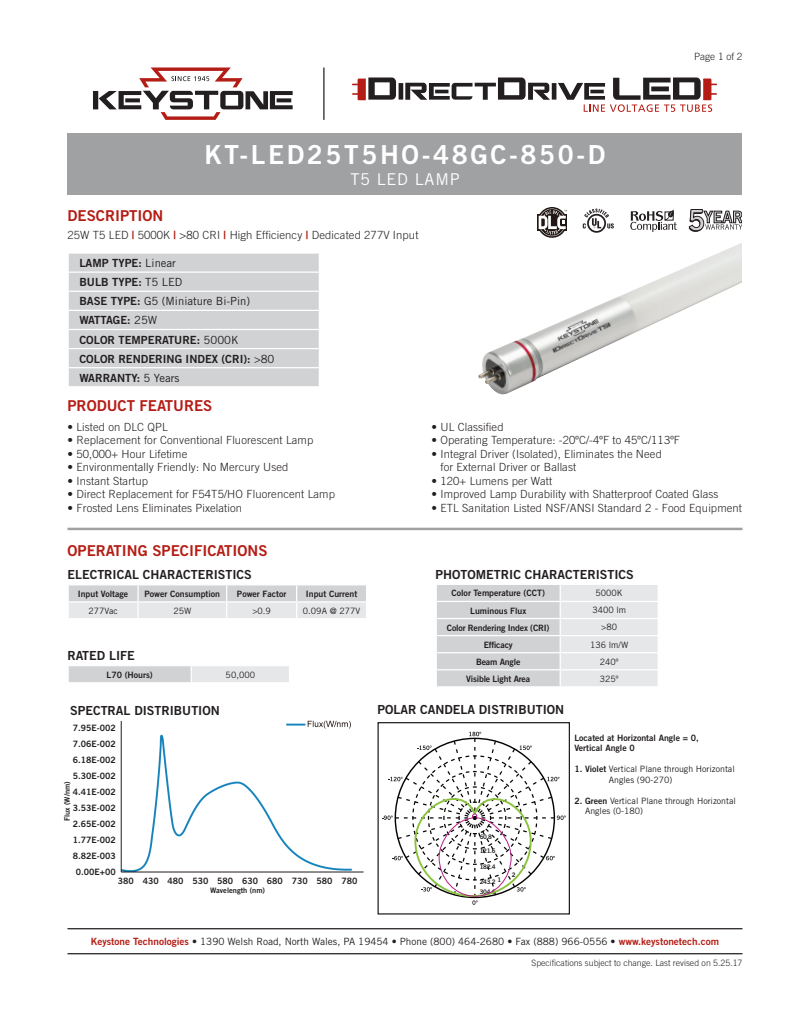
<style>
.page{position:relative;width:810px;height:1035px;background:#fff}
.page>*{position:absolute;margin:0;border:0;box-sizing:border-box;transform-origin:0 0}
.t1{font:26.25px "Trade Gothic Bold Two";letter-spacing:.1em;color:#fff}
.t2{font:16.25px "Trade Gothic";letter-spacing:.05em;color:#fff}
.t3{font:15px "Trade Gothic Bold Two";color:#b41d15}
.t4{font:12.5px "Trade Gothic Bold Two";color:#231f20}
.t5{font:300 11.25px/13.5px "Trade Gothic";letter-spacing:.01em;color:#231f20}
.t6{font:11.25px/19.1px "Trade Gothic Bold Two";color:#231f20}
.t7{font:11.25px "Trade Gothic";color:#231f20}
.t8{font:10px "Trade Gothic";color:#231f20}
.t9{font:300 10px "Trade Gothic";color:#231f20}
.t10{font:8.75px/10.5px "Trade Gothic Bold Two";color:#231f20}
.t11{font:8.75px/10.5px "Trade Gothic";color:#231f20}
.t12{font:300 8.75px "Trade Gothic";color:#231f20}
.t13{font:8.75px "Trade Gothic Bold Two";letter-spacing:-.02em;color:#231f20}
.t14{font:7.5px "Trade Gothic Bold Two";color:#231f20}
.t15{font:6.25px/9.9px "Trade Gothic Bold Two";letter-spacing:-.05em;color:#231f20}
.s1{font-family:"Trade Gothic Bold Two";font-weight:400;color:#b41d15}
.s2{font-family:"Trade Gothic"}
.s3{font-family:"Trade Gothic Bold Two"}
.s4{font-family:"Trade Gothic Bold Two";color:#b41d15}
</style>
<div class="page">
<div style="left:68px;top:133px;width:674px;height:62px;background:#a0a1a3"></div>
<hr style="left:68px;top:528px;width:674px;height:2px;background:#a0a1a3">
<hr style="left:68px;top:953px;width:674px;height:1px;background:#231f20">
<hr style="left:68px;top:928px;width:674px;height:1px;background:#231f20">
<div style="left:68px;top:666px;width:123px;height:17px;background:#d1d2d4"></div>
<div style="left:191px;top:666px;width:98px;height:17px;background:#e6e7e9"></div>
<svg style="left:68px;top:666px;width:1px;height:16px"></svg>
<hr style="left:68px;top:682px;width:123px;height:1px;background:#fff">
<svg style="left:191px;top:666px;width:1px;height:16px"></svg>
<hr style="left:191px;top:682px;width:99px;height:1px;background:#fff">
<svg style="left:436px;top:585px;width:222px;height:102px;background:#dcdddf"></svg>
<hr style="left:560px;top:669px;width:99px;height:1px;background:#fff">
<hr style="left:560px;top:686px;width:99px;height:2px;background:#fff">
<svg style="left:382px;top:732px;width:184px;height:173px"></svg>
<div style="left:378px;top:722px;width:192px;height:193px;border:1px solid #231f20"></div>
<div style="left:69px;top:254px;width:250px;height:132px;background:#d1d2d4"></div>
<hr style="left:68px;top:272px;width:252px;height:1px;background:#fff">
<hr style="left:68px;top:291px;width:252px;height:1px;background:#fff">
<hr style="left:68px;top:310px;width:252px;height:1px;background:#fff">
<hr style="left:68px;top:329px;width:252px;height:1px;background:#fff">
<hr style="left:68px;top:348px;width:252px;height:1px;background:#fff">
<svg style="left:68px;top:254px;width:1px;height:132px"></svg>
<hr style="left:68px;top:367px;width:252px;height:1px;background:#fff">
<svg style="left:583px;top:209px;width:31px;height:24px"></svg>
<svg style="left:630px;top:209px;width:47px;height:23px"></svg>
<svg style="left:689px;top:209px;width:53px;height:23px"></svg>
<img style="left:120px;top:720px;width:244px;height:153px">
<svg style="left:93px;top:68px;width:200px;height:52px"></svg>
<hr style="left:323px;top:68px;width:2px;height:52px;background:#231f20">
<svg style="left:352px;top:78px;width:365px;height:34px"></svg>
<svg style="left:68px;top:585px;width:298px;height:33px;background:#dddee0"></svg>
<hr style="left:297px;top:601px;width:70px;height:2px;background:#fff">
<img style="left:478px;top:243px;width:264px;height:152px">
<svg style="left:537px;top:214px;width:2px;height:17px"></svg>
<svg style="left:539px;top:207px;width:28px;height:31px"></svg>
<h3 class="t3" style="left:68px;top:206px;width:97px">DESCRIPTION</h3>
<h1 class="t1" style="left:205px;top:138px;width:402px">KT-LED25T5HO-48GC-850-D</h1>
<h2 class="t2" style="left:350px;top:169px;width:111px">T5 LED LAMP</h2>
<p class="t5" style="left:68px;top:228px;width:352px">25W T5 LED <span class="s1">|</span> 5000K <span class="s1">|</span> &gt;80 CRI <span class="s1">|</span> High Efficiency <span class="s1">|</span> Dedicated 277V Input</p>
<p class="t6" style="left:79px;top:253px;width:105px">LAMP TYPE: <span class="s2">Linear<br></span>BULB TYPE: <span class="s2">T5 LED</span></p>
<p class="t7" style="left:79px;top:295px;width:172px"><span class="s3">BASE TYPE:</span> G5 (Miniature Bi-Pin)</p>
<p class="t6" style="left:79px;top:311px;width:197px">WATTAGE: <span class="s2">25W<br></span>COLOR TEMPERATURE: <span class="s2">5000K<br></span>COLOR RENDERING INDEX (CRI): <span class="s2">&gt;80<br></span>WARRANTY: <span class="s2">5 Years</span></p>
<h3 class="t3" style="left:68px;top:396px;width:146px">PRODUCT FEATURES</h3>
<p class="t9" style="left:694px;top:51px;width:50px">Page 1 of 2</p>
<p class="t5" style="left:68px;top:420px;width:102px">• Listed on DLC QPL</p>
<p class="t5" style="left:68px;top:433px;width:247px">• Replacement for Conventional Fluorescent Lamp</p>
<p class="t5" style="left:68px;top:447px;width:121px">• 50,000+ Hour Lifetime</p>
<p class="t5" style="left:68px;top:460px;width:222px">• Environmentally Friendly: No Mercury Used</p>
<p class="t5" style="left:68px;top:474px;width:82px">• Instant Startup</p>
<p class="t5" style="left:68px;top:487px;width:269px">• Direct Replacement for F54T5/HO Fluorencent Lamp</p>
<p class="t5" style="left:68px;top:501px;width:176px">• Frosted Lens Eliminates Pixelation</p>
<h3 class="t3" style="left:68px;top:541px;width:202px">OPERATING SPECIFICATIONS</h3>
<p class="t4" style="left:68px;top:567px;width:186px">ELECTRICAL CHARACTERISTICS</p>
<p class="t10" style="left:78px;top:588px;width:52px">Input Voltage</p>
<p class="t10" style="left:145px;top:588px;width:77px">Power Consumption</p>
<p class="t10" style="left:237px;top:588px;width:51px">Power Factor</p>
<p class="t10" style="left:306px;top:588px;width:53px">Input Current</p>
<p class="t11" style="left:88px;top:605px;width:31px">277Vac</p>
<p class="t11" style="left:173px;top:605px;width:19px">25W</p>
<p class="t11" style="left:252px;top:605px;width:20px">&gt;0.9</p>
<p class="t11" style="left:303px;top:605px;width:59px">0.09A @ 277V</p>
<p class="t4" style="left:68px;top:648px;width:69px">RATED LIFE</p>
<p class="t10" style="left:106px;top:669px;width:48px">L70 (Hours)</p>
<p class="t11" style="left:226px;top:669px;width:31px">50,000</p>
<p class="t4" style="left:70px;top:703px;width:151px">SPECTRAL DISTRIBUTION</p>
<p class="t10" style="left:73px;top:722px;width:45px">7.95E-002</p>
<p class="t10" style="left:73px;top:754px;width:45px">6.18E-002</p>
<p class="t10" style="left:73px;top:786px;width:45px">4.41E-002</p>
<p class="t10" style="left:73px;top:818px;width:45px">2.65E-002</p>
<p class="t10" style="left:73px;top:850px;width:45px">8.82E-003</p>
<p class="t10" style="left:73px;top:738px;width:45px">7.06E-002</p>
<p class="t10" style="left:73px;top:770px;width:45px">5.30E-002</p>
<p class="t10" style="left:73px;top:802px;width:45px">3.53E-002</p>
<p class="t10" style="left:73px;top:834px;width:45px">1.77E-002</p>
<p class="t10" style="left:76px;top:866px;width:41px">0.00E+00</p>
<p class="t14" style="left:63px;top:821px;width:41px;rotate:-90deg">Flux (W/nm)</p>
<p class="t10" style="left:118px;top:875px;width:241px">380 430 480 530 580 630 680 730 580 780</p>
<p class="t14" style="left:210px;top:885px;width:56px">Wavelength (nm)</p>
<p class="t5" style="left:432px;top:420px;width:74px">• UL Classified</p>
<p class="t5" style="left:432px;top:433px;width:250px">• Operating Temperature: -20ºC/-4ºF to 45ºC/113ºF</p>
<p class="t5" style="left:441px;top:447px;width:223px;text-indent:-9px">• Integral Driver (Isolated), Eliminates the Need for External Driver or Ballast</p>
<p class="t5" style="left:432px;top:474px;width:122px">• 120+ Lumens per Watt</p>
<p class="t5" style="left:432px;top:487px;width:288px">• Improved Lamp Durability with Shatterproof Coated Glass</p>
<p class="t5" style="left:432px;top:501px;width:312px">• ETL Sanitation Listed NSF/ANSI Standard 2 - Food Equipment</p>
<p class="t4" style="left:436px;top:567px;width:200px">PHOTOMETRIC CHARACTERISTICS</p>
<p class="t10" style="left:451px;top:588px;width:95px">Color Temperature (CCT)</p>
<p class="t11" style="left:596px;top:588px;width:29px">5000K</p>
<p class="t10" style="left:470px;top:605px;width:58px">Luminous Flux</p>
<p class="t11" style="left:592px;top:605px;width:35px">3400 lm</p>
<p class="t13" style="left:447px;top:622px;width:104px">Color Rendering Index (CRI)</p>
<p class="t11" style="left:601px;top:622px;width:17px">&gt;80</p>
<p class="t10" style="left:484px;top:639px;width:31px">Efficacy</p>
<p class="t11" style="left:590px;top:639px;width:40px">136 lm/W</p>
<p class="t13" style="left:476px;top:656px;width:46px">Beam Angle</p>
<p class="t11" style="left:600px;top:656px;width:20px">240º</p>
<p class="t13" style="left:466px;top:673px;width:65px">Visible Light Area</p>
<p class="t11" style="left:600px;top:673px;width:20px">325º</p>
<p class="t4" style="left:378px;top:702px;width:188px">POLAR CANDELA DISTRIBUTION</p>
<p class="t15" style="left:480px;top:831px;width:14px">60.8</p>
<p class="t15" style="left:480px;top:846px;width:17px">121.6</p>
<p class="t15" style="left:480px;top:862px;width:17px">182.4</p>
<p class="t15" style="left:498px;top:874px;width:5px">1</p>
<p class="t15" style="left:480px;top:877px;width:17px">243.2<br>304.6</p>
<p class="t15" style="left:512px;top:869px;width:5px">2</p>
<p class="t10" style="left:574px;top:732px;width:126px">Located at Horizontal Angle = 0,<br>Vertical Angle 0</p>
<p class="t11" style="left:609px;top:764px;width:127px;text-indent:-35px"><span class="s3">1. Violet</span> Vertical Plane through Horizontal<br>Angles (90-270)</p>
<p class="t11" style="left:585px;top:795px;width:152px;text-indent:-11px"><span class="s3">2. Green</span> Vertical Plane through Horizontal<br>Angles (0-180)</p>
<p class="t8" style="left:91px;top:935px;width:630px"><span class="s4">Keystone Technologies</span> <span class="s3">•</span> 1390 Welsh Road, North Wales, PA 19454 <span class="s3">•</span> Phone (800) 464-2680 <span class="s3">•</span> Fax (888) 966-0556 • <span class="s4">www.keystonetech.com</span></p>
<p class="t12" style="left:531px;top:958px;width:213px">Specifications subject to change. Last revised on 5.25.17</p>
</div>
